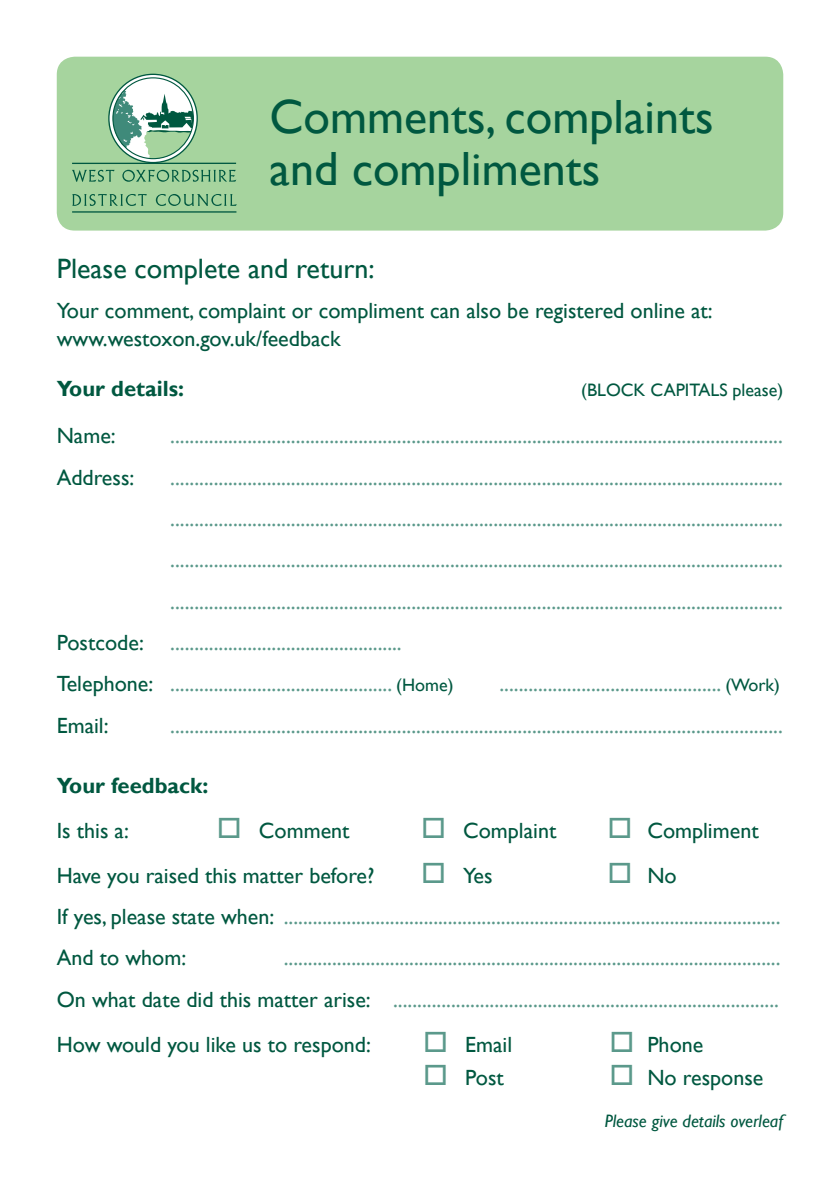
<style>
.page{position:relative;width:840px;height:1191px;background:#fff}
.page>*{position:absolute;margin:0;border:0;box-sizing:border-box;transform-origin:0 0}
.t1{font:48px/52px "Gill Sans";color:#005840}
.t2{font:28px "Gill Sans";color:#005840}
.t3{font:22px/41.4px "Gill Sans";color:#5b998b}
.t4{font:22px/28px "Gill Sans";color:#005840}
.t5{font:700 22px "Gill Sans";color:#005840}
.t6{font:italic 18px "Gill Sans";color:#005840}
.t7{font:18px "Gill Sans";color:#005840}
.s1{color:#005840}
.s2{font-size:18px;color:#005840}
.s3{color:#5b998b}
</style>
<div class="page">
<div style="left:57px;top:57px;width:725px;height:174px;background:#a6d49e"></div>
<svg style="left:109px;top:74px;width:88px;height:89px"></svg>
<hr style="left:72px;top:163px;width:164px;height:1px;background:#005840">
<svg style="left:72px;top:194px;width:75px;height:12px"></svg>
<svg style="left:156px;top:194px;width:81px;height:12px"></svg>
<svg style="left:72px;top:170px;width:42px;height:12px"></svg>
<svg style="left:122px;top:170px;width:114px;height:12px"></svg>
<hr style="left:72px;top:211px;width:164px;height:2px;background:#005840">
<svg style="left:113px;top:85px;width:80px;height:74px"></svg>
<div style="left:112px;top:77px;width:82px;height:82px;border:1px solid #005840;border-radius:50%"></div>
<h1 class="t1" style="left:269px;top:92px;width:445px">Comments, complaints and compliments</h1>
<p class="t2" style="left:57px;top:252px;width:319px">Please complete and return:</p>
<p class="t4" style="left:57px;top:297px;width:657px">Your comment, complaint or compliment can also be registered online at: www.westoxon.gov.uk/feedback</p>
<p class="t5" style="left:57px;top:375px;width:129px">Your details:</p>
<p class="t7" style="left:581px;top:380px;width:203px">(BLOCK CAPITALS please)</p>
<p class="t4" style="left:57px;top:422px;width:60px">Name:</p>
<p class="t3" style="left:170px;top:415px;width:613px">...............................................................................................................................</p>
<p class="t4" style="left:57px;top:463px;width:79px">Address:</p>
<p class="t3" style="left:170px;top:457px;width:613px">...............................................................................................................................</p>
<p class="t3" style="left:170px;top:498px;width:613px">...............................................................................................................................</p>
<p class="t3" style="left:170px;top:539px;width:613px">...............................................................................................................................</p>
<p class="t3" style="left:170px;top:581px;width:613px">...............................................................................................................................</p>
<p class="t3" style="left:57px;top:622px;width:346px"><span class="s1">Postcode:</span> ................................................</p>
<p class="t3" style="left:57px;top:663px;width:398px"><span class="s1">Telephone:</span> .............................................. <span class="s2">(Home)</span></p>
<p class="t3" style="left:499px;top:663px;width:282px">.............................................. <span class="s2">(Work)</span></p>
<p class="t4" style="left:57px;top:712px;width:53px">Email:</p>
<p class="t3" style="left:170px;top:705px;width:613px">...............................................................................................................................</p>
<p class="t5" style="left:57px;top:772px;width:153px">Your feedback:</p>
<p class="t4" style="left:57px;top:816px;width:74px">Is this a:</p>
<p class="t4" style="left:217px;top:816px;width:134px"><span class="s3">□</span> Comment</p>
<p class="t4" style="left:421px;top:816px;width:137px"><span class="s3">□</span> Complaint</p>
<p class="t4" style="left:607px;top:816px;width:153px"><span class="s3">□</span> Compliment</p>
<p class="t4" style="left:57px;top:861px;width:319px">Have you raised this matter before?</p>
<p class="t4" style="left:421px;top:861px;width:73px"><span class="s3">□</span> Yes</p>
<p class="t3" style="left:57px;top:855px;width:725px;text-indent:550px">□ <span class="s1">No<br>If yes, please state when:</span> .......................................................................................................<br><span class="s1">And to whom:</span></p>
<p class="t3" style="left:57px;top:937px;width:725px;text-align:right">.......................................................................................................<br><span class="s1">On what date did this matter arise:</span> ................................................................................</p>
<p class="t4" style="left:57px;top:1030px;width:315px">How would you like us to respond:</p>
<p class="t4" style="left:423px;top:1030px;width:90px"><span class="s3">□</span> Email</p>
<p class="t4" style="left:609px;top:1030px;width:95px"><span class="s3">□</span> Phone</p>
<p class="t4" style="left:423px;top:1064px;width:82px"><span class="s3">□</span> Post</p>
<p class="t4" style="left:609px;top:1064px;width:155px"><span class="s3">□</span> No response</p>
<p class="t6" style="left:604px;top:1110px;width:180px">Please give details overleaf</p>
</div>
